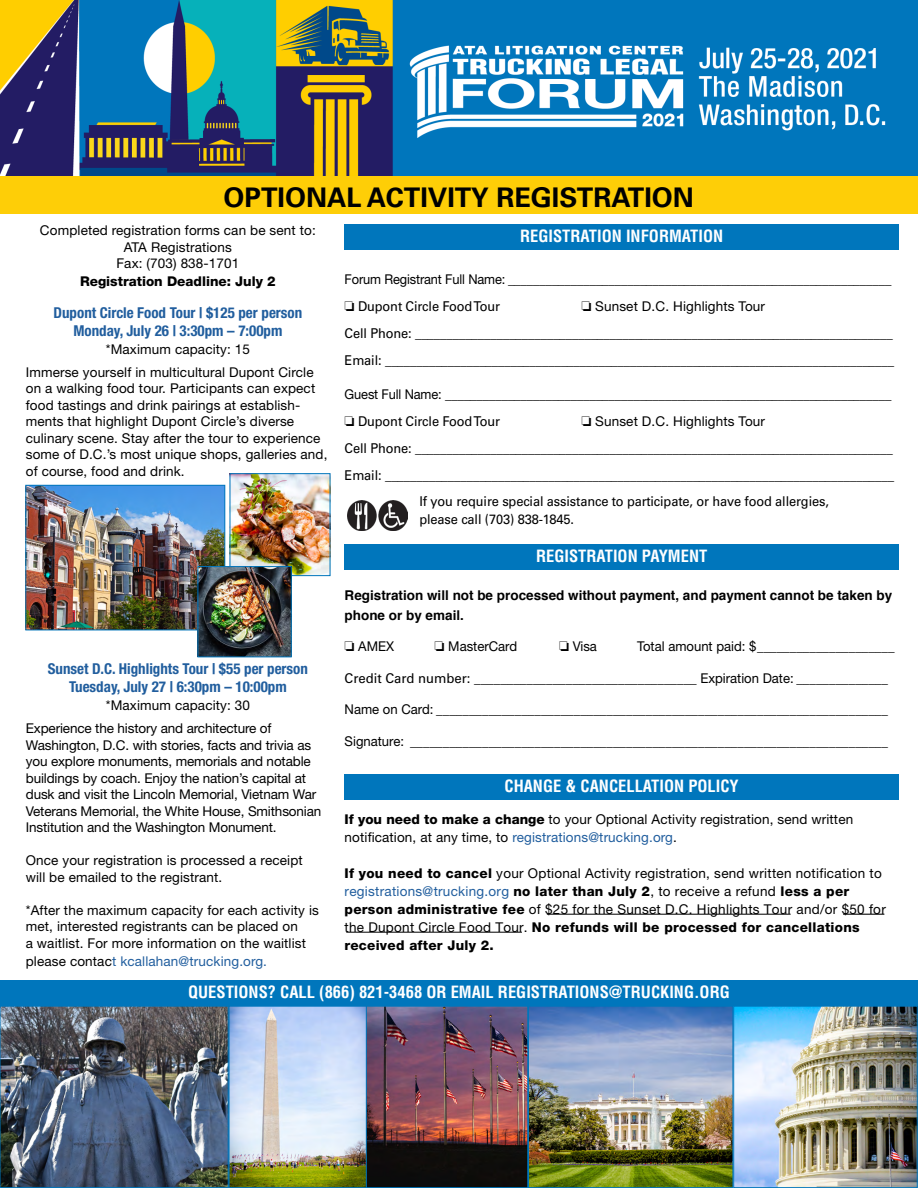
<style>
.page{position:relative;width:918px;height:1188px;background:#fff}
.page>*{position:absolute;margin:0;border:0;box-sizing:border-box;transform-origin:0 0}
.t1{font:700 27px "Univers";color:#000}
.t2{font:700 condensed 16.5px "Helvetica";color:#fff}
.t3{font:700 condensed 15px/18px "Helvetica Neue";color:#215e9e;text-align:center}
.t4{font:13.5px/16.5px "Helvetica Neue";letter-spacing:.01em;color:#000}
.t5{font:13.5px/27px "Univers";letter-spacing:-.01em;color:#000;scale:.95 1}
.t6{font:13.5px/16.5px "Helvetica Neue";letter-spacing:-.01em;color:#000}
.t7{font:13.5px "Univers";letter-spacing:-.01em;color:#000}
.t8{font:700 13.5px/19.5px "Helvetica";color:#000}
.t9{font:800 13.5px "Helvetica Neue";color:#000}
.s1{font-family:"Helvetica Neue"}
.s2{font-weight:800}
.s3{color:#215e9e}
</style>
<div class="page">
<img style="left:0;top:0;width:918px;height:177px">
<div style="left:0;top:177px;width:918px;height:37px;background:#fece07"></div>
<div style="left:345px;top:224px;width:554px;height:26px;background:#0076bc"></div>
<div style="left:345px;top:544px;width:554px;height:26px;background:#0076bc"></div>
<div style="left:345px;top:774px;width:554px;height:26px;background:#0076bc"></div>
<hr style="left:346px;top:932px;width:176px;height:1px;background:#000">
<hr style="left:843px;top:914px;width:41px;height:1px;background:#000">
<hr style="left:547px;top:914px;width:244px;height:1px;background:#000">
<img style="left:2px;top:1008px;width:914px;height:178px">
<div style="left:0;top:1006px;width:229px;height:182px;border:1px solid #0076bc"></div>
<div style="left:229px;top:1006px;width:138px;height:182px;border:1px solid #0076bc"></div>
<div style="left:528px;top:1006px;width:205px;height:182px;border:1px solid #0076bc"></div>
<div style="left:733px;top:1006px;width:185px;height:182px;border:1px solid #0076bc"></div>
<div style="left:366px;top:1006px;width:162px;height:182px;border:1px solid #0076bc"></div>
<img style="left:27px;top:487px;width:196px;height:141px">
<div style="left:25px;top:485px;width:200px;height:145px;border:1px solid #0076bc"></div>
<img style="left:232px;top:475px;width:96px;height:99px">
<div style="left:230px;top:473px;width:100px;height:103px;border:1px solid #0076bc"></div>
<img style="left:200px;top:568px;width:90px;height:87px">
<div style="left:198px;top:566px;width:94px;height:91px;border:1px solid #0076bc"></div>
<img style="left:347px;top:501px;width:61px;height:29px">
<div style="left:0;top:980px;width:918px;height:26px;background:#0076bc"></div>
<h1 class="t1" style="left:224px;top:182px;width:472px">OPTIONAL ACTIVITY REGISTRATION</h1>
<p class="t2" style="left:520px;top:226px;width:205px">REGISTRATION INFORMATION</p>
<p class="t5" style="left:345px;top:265px;width:577px"><span class="s1">Forum Registrant Full Name:</span> _____________________________________________________________</p>
<p class="t5" style="left:345px;top:292px;width:165px">□ Dupont Circle Food Tour</p>
<p class="t4" style="left:582px;top:297px;width:185px">□ Sunset D.C. Highlights Tour</p>
<p class="t5" style="left:345px;top:319px;width:580px">Cell Phone: ____________________________________________________________________________<br>Email: _________________________________________________________________________________</p>
<p class="t5" style="left:345px;top:381px;width:577px"><span class="s1">Guest Full Name:</span> _______________________________________________________________________</p>
<p class="t5" style="left:345px;top:408px;width:165px">□ Dupont Circle Food Tour</p>
<p class="t4" style="left:582px;top:413px;width:185px">□ Sunset D.C. Highlights Tour</p>
<p class="t5" style="left:345px;top:435px;width:580px">Cell Phone: ____________________________________________________________________________<br>Email: _________________________________________________________________________________</p>
<p class="t5" style="left:419px;top:492px;width:433px;line-height:18px">If you require special assistance to participate, or have food allergies, please call (703) 838-1845.</p>
<p class="t2" style="left:536px;top:545px;width:173px">REGISTRATION PAYMENT</p>
<p class="t8" style="left:345px;top:586px;width:549px">Registration will not be processed without payment, and payment cannot be taken by phone or by email.</p>
<p class="t4" style="left:345px;top:638px;width:51px">□ AMEX</p>
<p class="t4" style="left:435px;top:638px;width:84px">□ MasterCard</p>
<p class="t4" style="left:559px;top:638px;width:39px">□ Visa</p>
<p class="t7" style="left:637px;top:638px;width:259px"><span class="s1">Total amount paid: $</span>_____________________</p>
<p class="t7" style="left:345px;top:670px;width:545px">Credit Card number: __________________________________ <span class="s1">Expiration Date:</span> ______________</p>
<p class="t7" style="left:345px;top:701px;width:545px"><span class="s1">Name on Card:</span> _____________________________________________________________________</p>
<p class="t7" style="left:345px;top:733px;width:545px"><span class="s1">Signature:</span> _________________________________________________________________________</p>
<p class="t2" style="left:505px;top:776px;width:236px">CHANGE &amp; CANCELLATION POLICY</p>
<p class="t4" style="left:345px;top:810px;width:510px;line-height:18px"><span class="s2">If you need to make a change</span> to your Optional Activity registration, send written notification, at any time, to <span class="s3">registrations@trucking.org</span>.</p>
<p class="t4" style="left:345px;top:864px;width:543px;line-height:18px"><span class="s2">If you need to cancel</span> your Optional Activity registration, send written notification to <span class="s3">registrations@trucking.org</span> <span class="s2">no later than July 2</span>, to receive a refund <span class="s2">less a per person administrative fee</span> of $25 for the Sunset D.C. Highlights Tour and/or $50 for the Dupont Circle Food Tour. <span class="s2">No refunds will be processed for cancellations received after July 2.</span></p>
<p class="t4" style="left:40px;top:222px;width:277px;text-align:center">Completed registration forms can be sent to:<br>ATA Registrations<br>Fax: (703) 838-1701</p>
<p class="t9" style="left:80px;top:273px;width:197px">Registration Deadline: July 2</p>
<p class="t3" style="left:54px;top:303px;width:250px">Dupont Circle Food Tour | $125 per person<br>Monday, July 26 | 3:30pm – 7:00pm</p>
<p class="t4" style="left:26px;top:337px;width:289px;line-height:23.2px;text-indent:80px">*Maximum capacity: 15<br>Immerse yourself in multicultural Dupont Circle</p>
<p class="t4" style="left:26px;top:380px;width:303px">on a walking food tour. Participants can expect food tastings and drink pairings at establish&shy;ments that highlight Dupont Circle’s diverse culinary scene. Stay after the tour to experience some of D.C.’s most unique shops, galleries and, of course, food and drink.</p>
<p class="t3" style="left:48px;top:659px;width:262px">Sunset D.C. Highlights Tour | $55 per person<br>Tuesday, July 27 | 6:30pm – 10:00pm</p>
<p class="t6" style="left:26px;top:693px;width:247px;line-height:23.2px;text-indent:80px">*Maximum capacity: 30<br>Experience the history and architecture of</p>
<p class="t6" style="left:26px;top:736px;width:297px">Washington, D.C. with stories, facts and trivia as you explore monuments, memorials and notable buildings by coach. Enjoy the nation’s capital at dusk and visit the Lincoln Memorial, Vietnam War Veterans Memorial, the White House, Smithsonian Institution and the Washington Monument.</p>
<p class="t4" style="left:26px;top:852px;width:278px">Once your registration is processed a receipt will be emailed to the registrant.</p>
<p class="t4" style="left:26px;top:901px;width:295px;line-height:17px">*After the maximum capacity for each activity is met, interested registrants can be placed on<br>a waitlist. For more information on the waitlist please contac<span class="s3">t kcallahan@trucking.org.</span></p>
<p class="t2" style="left:188px;top:981px;width:543px">QUESTIONS? CALL (866) 821-3468 OR EMAIL REGISTRATIONS@TRUCKING.ORG</p>
</div>
